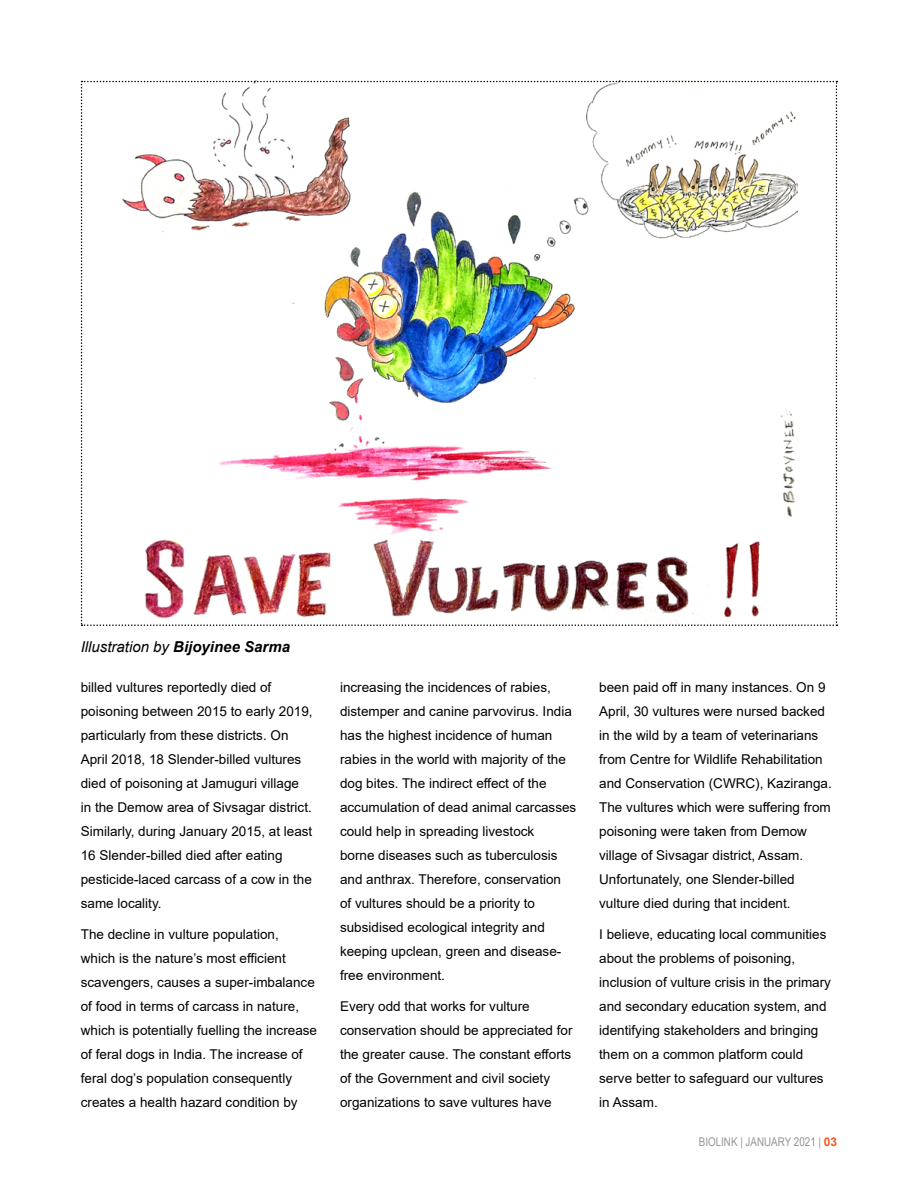
<style>
.page{position:relative;width:918px;height:1188px;background:#fff}
.page>*{position:absolute;margin:0;border:0;box-sizing:border-box;transform-origin:0 0}
.t1{font:italic 15px "Arial";color:#000}
.t2{font:13.5px/24px "Arial";color:#000}
.t3{font:12px "Arial Narrow";color:#939598}
.s1{font-weight:700}
.s2{font-family:"Arial";font-weight:700;color:#f15a22}
</style>
<div class="page">
<img style="left:81px;top:81px;width:756px;height:545px">
<p class="t1" style="left:81px;top:637px;width:211px">Illustration by <span class="s1">Bijoyinee Sarma</span></p>
<p class="t2" style="left:81px;top:675px;width:233px">billed vultures reportedly died of poisoning between 2015 to early 2019, particularly from these districts. On April 2018, 18 Slender-billed vultures died of poisoning at Jamuguri village in the Demow area of Sivsagar district.<br>Similarly, during January 2015, at least 16 Slender-billed died after eating pesticide-laced carcass of a cow in the same locality.</p>
<p class="t2" style="left:81px;top:922px;width:238px">The decline in vulture population,<br>which is the nature’s most efficient scavengers, causes a super-imbalance of food in terms of carcass in nature, which is potentially fuelling the increase of feral dogs in India. The increase of feral dog’s population consequently creates a health hazard condition by</p>
<p class="t2" style="left:340px;top:675px;width:238px">increasing the incidences of rabies, distemper and canine parvovirus. India has the highest incidence of human rabies in the world with majority of the dog bites. The indirect effect of the accumulation of dead animal carcasses could help in spreading livestock<br>borne diseases such as tuberculosis and anthrax. Therefore, conservation<br>of vultures should be a priority to subsidised ecological integrity and keeping upclean, green and disease&shy;free environment.</p>
<p class="t2" style="left:340px;top:994px;width:234px">Every odd that works for vulture conservation should be appreciated for the greater cause. The constant efforts of the Government and civil society organizations to save vultures have</p>
<p class="t2" style="left:599px;top:675px;width:234px">been paid off in many instances. On 9<br>April, 30 vultures were nursed backed in the wild by a team of veterinarians from Centre for Wildlife Rehabilitation and Conservation (CWRC), Kaziranga.<br>The vultures which were suffering from poisoning were taken from Demow village of Sivsagar district, Assam.<br>Unfortunately, one Slender-billed vulture died during that incident.</p>
<p class="t2" style="left:599px;top:922px;width:233px">I believe, educating local communities about the problems of poisoning, inclusion of vulture crisis in the primary and secondary education system, and identifying stakeholders and bringing them on a common platform could serve better to safeguard our vultures in Assam.</p>
<p class="t3" style="left:699px;top:1133px;width:140px">BIOLINK | JANUARY 2021 | <span class="s2">03</span></p>
</div>
